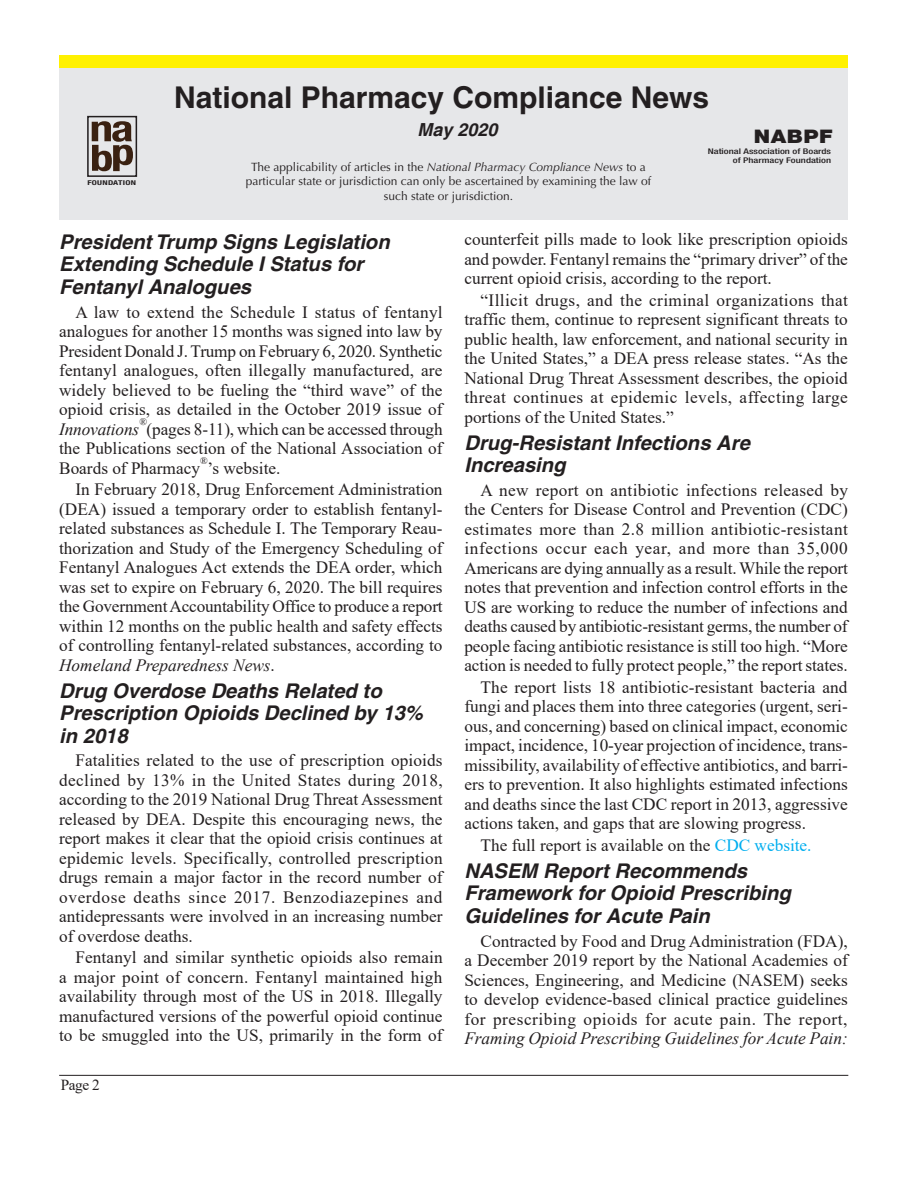
<style>
.page{position:relative;width:918px;height:1188px;background:#fff}
.page>*{position:absolute;margin:0;border:0;box-sizing:border-box;transform-origin:0 0}
.t1{font:700 30px "Helvetica";color:#231f20}
.Headline{font:italic 700 20.25px/22.5px "Helvetica";color:#231f20}
.t2{font:900 18.75px "Helvetica Neue LT Std";letter-spacing:.025em;color:#231f20;scale:1.15 1}
.t3{font:italic 700 18px "Helvetica";color:#231f20}
.Body_text{font:17.25px/19.5px "Times New Roman";color:#231f20;text-align:justify}
.t4{font:15.3px "Times New Roman";color:#231f20}
.t5{font:12px/14.4px "Optima LT Std";color:#231f20;text-align:center}
.Body_text-2{font:italic 10.05px "Times New Roman";color:#231f20}
.Body_text-3{font:10.05px "Times New Roman";color:#231f20}
.t6{font:500 condensed 7.8px/9.3px "Helvetica Neue LT Std";color:#231f20;text-align:right;scale:1.35 1}
.t7{font:700 condensed 6.6px "Helvetica Neue LT Std";letter-spacing:.03em;color:#231f20;scale:1.38 1}
.s1{font-style:italic}
.s2{color:#00aeef}
</style>
<div class="page">
<div style="left:59px;top:68px;width:789px;height:152px;background:#e6e7e9"></div>
<div style="left:59px;top:55px;width:789px;height:13px;background:#fff101"></div>
<hr style="left:59px;top:1075px;width:789px;height:1px;background:#231f20">
<svg style="left:92px;top:121px;width:41px;height:50px"></svg>
<div style="left:87px;top:116px;width:50px;height:61px;border:2px solid #231f20"></div>
<p class="t7" style="left:87px;top:179px;width:37px">FOUNDATION</p>
<p class="t1" style="left:174px;top:79px;width:537px">National Pharmacy Compliance News</p>
<p class="t3" style="left:418px;top:118px;width:82px">May 2020</p>
<p class="t5" style="left:246px;top:160px;width:407px">The applicability of articles in the <span class="s1">National Pharmacy Compliance News</span> to a particular state or jurisdiction can only be ascertained by examining the law of such state or jurisdiction.</p>
<p class="t2" style="left:754px;top:125px;width:70px">NABPF</p>
<p class="t6" style="left:708px;top:146px;width:93px">National Association of Boards of Pharmacy Foundation</p>
<p class="Headline" style="left:59px;top:230px;width:332px">President Trump Signs Legislation<br>Extending Schedule I Status for<br>Fentanyl Analogues</p>
<p class="Body_text" style="left:59px;top:301px;width:385px;text-indent:16px">A law to extend the Schedule I status of fentanyl analogues for another 15 months was signed into law by President Donald J. Trump on February 6, 2020. Synthetic fentanyl analogues, often illegally manufactured, are widely believed to be fueling the “third wave” of the opioid crisis, as detailed in the October 2019 issue of <span class="s1">Innovations</span> (pages 8-11), which can be accessed through</p>
<p class="Body_text-2" style="left:139px;top:415px;width:9px">®</p>
<p class="Body_text" style="left:59px;top:438px;width:385px">the Publications section of the National Association of<br>Boards of Pharmacy ’s website.</p>
<p class="Body_text-3" style="left:200px;top:454px;width:9px">®</p>
<p class="Body_text" style="left:59px;top:479px;width:385px;text-indent:16px">In February 2018, Drug Enforcement Administration (DEA) issued a temporary order to establish fentanyl&shy;related substances as Schedule I. The Temporary Reau&shy;thorization and Study of the Emergency Scheduling of Fentanyl Analogues Act extends the DEA order, which was set to expire on February 6, 2020. The bill requires the Government Accountability Office to produce a report within 12 months on the public health and safety effects of controlling fentanyl-related substances, according to <span class="s1">Homeland Preparedness News</span>.</p>
<p class="Headline" style="left:59px;top:679px;width:365px">Drug Overdose Deaths Related to<br>Prescription Opioids Declined by 13% in 2018</p>
<p class="Body_text" style="left:59px;top:750px;width:385px;text-indent:16px">Fatalities related to the use of prescription opioids declined by 13% in the United States during 2018, according to the 2019 National Drug Threat Assessment released by DEA. Despite this encouraging news, the report makes it clear that the opioid crisis continues at epidemic levels. Specifically, controlled prescription drugs remain a major factor in the record number of overdose deaths since 2017. Benzodiazepines and antidepressants were involved in an increasing number of overdose deaths.</p>
<p class="Body_text" style="left:59px;top:947px;width:385px;text-indent:16px">Fentanyl and similar synthetic opioids also remain a major point of concern. Fentanyl maintained high availability through most of the US in 2018. Illegally manufactured versions of the powerful opioid continue to be smuggled into the US, primarily in the form of</p>
<p class="t4" style="left:61px;top:1074px;width:41px">Page 2</p>
<p class="Body_text" style="left:464px;top:229px;width:385px">counterfeit pills made to look like prescription opioids and powder. Fentanyl remains the “primary driver” of the current opioid crisis, according to the report.</p>
<p class="Body_text" style="left:464px;top:290px;width:385px;text-indent:16px">“Illicit drugs, and the criminal organizations that traffic them, continue to represent significant threats to public health, law enforcement, and national security in the United States,” a DEA press release states. “As the National Drug Threat Assessment describes, the opioid threat continues at epidemic levels, affecting large portions of the United States.”</p>
<p class="Headline" style="left:464px;top:431px;width:287px">Drug-Resistant Infections Are<br>Increasing</p>
<p class="Body_text" style="left:464px;top:480px;width:385px;text-indent:16px">A new report on antibiotic infections released by the Centers for Disease Control and Prevention (CDC) estimates more than 2.8 million antibiotic-resistant infections occur each year, and more than 35,000<br>Americans are dying annually as a result. While the report notes that prevention and infection control efforts in the US are working to reduce the number of infections and deaths caused by antibiotic-resistant germs, the number of people facing antibiotic resistance is still too high. “More action is needed to fully protect people,” the report states.</p>
<p class="Body_text" style="left:464px;top:677px;width:385px;text-indent:16px">The report lists 18 antibiotic-resistant bacteria and fungi and places them into three categories (urgent, seri&shy;ous, and concerning) based on clinical impact, economic impact, incidence, 10-year projection of incidence, trans&shy;missibility, availability of effective antibiotics, and barri&shy;ers to prevention. It also highlights estimated infections and deaths since the last CDC report in 2013, aggressive actions taken, and gaps that are slowing progress.</p>
<p class="Body_text" style="left:481px;top:835px;width:333px">The full report is available on the <span class="s2">CDC website.</span></p>
<p class="Headline" style="left:464px;top:859px;width:328px">NASEM Report Recommends<br>Framework for Opioid Prescribing<br>Guidelines for Acute Pain</p>
<p class="Body_text" style="left:464px;top:931px;width:385px;text-indent:16px">Contracted by Food and Drug Administration (FDA), a December 2019 report by the National Academies of Sciences, Engineering, and Medicine (NASEM) seeks to develop evidence-based clinical practice guidelines for prescribing opioids for acute pain. The report, <span class="s1">Framing Opioid Prescribing Guidelines for Acute Pain:</span></p>
</div>
